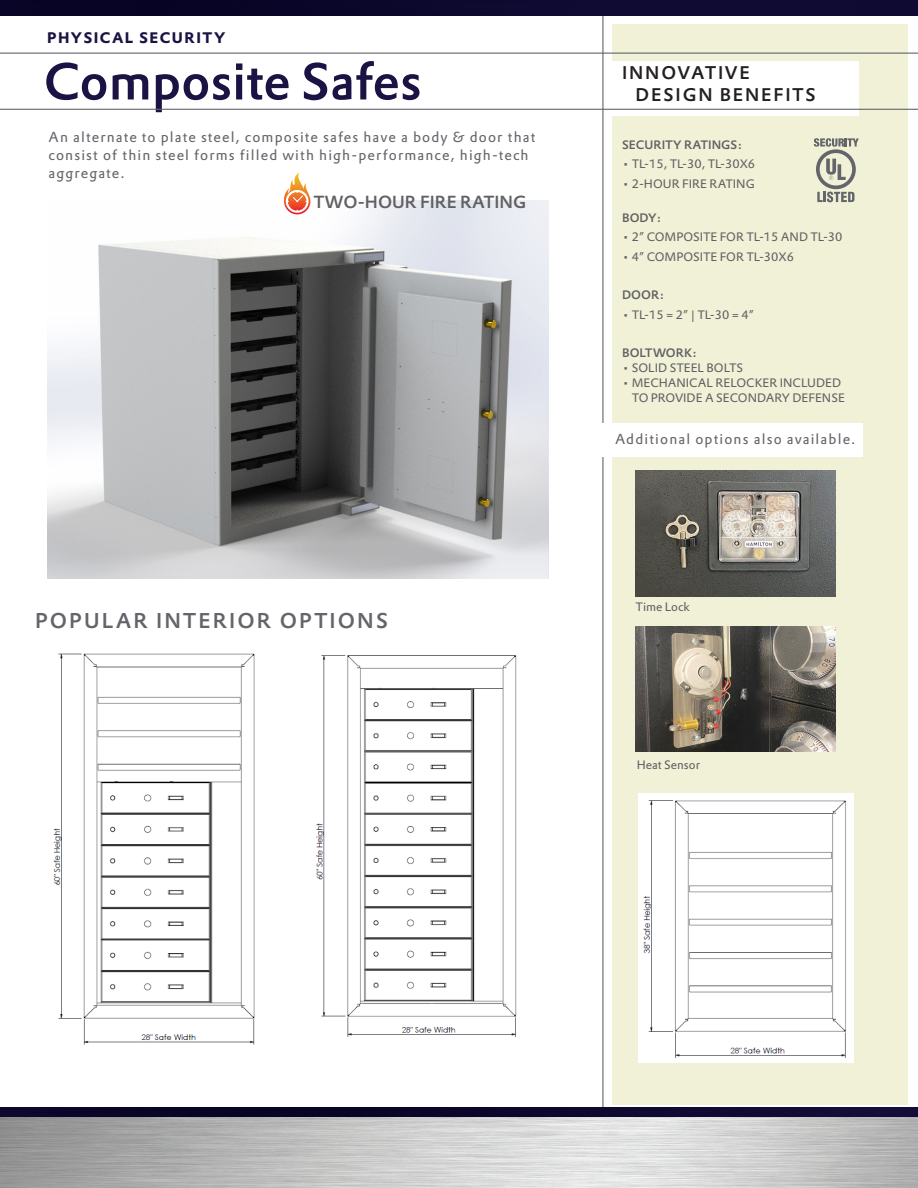
<style>
.page{position:relative;width:918px;height:1188px;background:#fff}
.page>*{position:absolute;margin:0;border:0;box-sizing:border-box;transform-origin:0 0}
.t1{font:51px "DTL Prokyon T Medium";color:#1b1344}
.t2{font:21px "DTL Prokyon ST Medium";letter-spacing:.1em;color:#63656a}
.Sidebar_Bullet_Text{font:18px/22.5px "DTL Prokyon T Medium";letter-spacing:.1em;color:#231f20}
.t3{font:17.1px "DTL Prokyon ST Medium";color:#616164}
.t4{font:700 15px "DTL Prokyon T Caps";letter-spacing:.1em;color:#1b1344}
.t5{font:14.25px/18px "DTL Prokyon T";letter-spacing:.08em;color:#63656a}
.t6{font:12px/15px "DTL Prokyon T";color:#616164}
.t7{font:12px "DTL Prokyon ST Medium";color:#616164}
</style>
<div class="page">
<div style="left:612px;top:24px;width:296px;height:1081px;background:#f1f1d7"></div>
<div style="left:581px;top:61px;width:278px;height:55px;background:#fff"></div>
<hr style="left:602px;top:0;width:2px;height:1111px;background:#62656a">
<hr style="left:0;top:53px;width:918px;height:1px;background:#62656a">
<img style="left:0;top:0;width:918px;height:16px">
<svg style="left:814px;top:138px;width:45px;height:64px"></svg>
<hr style="left:0;top:109px;width:918px;height:1px;background:#62656a">
<div style="left:581px;top:423px;width:281px;height:34px;background:#fff"></div>
<img style="left:636px;top:626px;width:200px;height:126px">
<img style="left:636px;top:470px;width:200px;height:126px">
<img style="left:47px;top:200px;width:502px;height:378px">
<svg style="left:283px;top:172px;width:29px;height:43px"></svg>
<img style="left:53px;top:653px;width:202px;height:392px">
<img style="left:316px;top:655px;width:201px;height:382px">
<img style="left:0;top:1107px;width:918px;height:11px">
<img style="left:638px;top:793px;width:215px;height:269px">
<p class="t4" style="left:47px;top:28px;width:180px">PHYSICAL SECURITY</p>
<p class="t1" style="left:43px;top:48px;width:380px">Composite Safes</p>
<p class="t5" style="left:49px;top:128px;width:488px">An alternate to plate steel, composite safes have a body &amp; door that consist of thin steel forms filled with high-performance, high-tech aggregate.</p>
<p class="t3" style="left:313px;top:190px;width:214px">TWO-HOUR FIRE RATING</p>
<p class="t2" style="left:35px;top:607px;width:354px">POPULAR INTERIOR OPTIONS</p>
<p class="Sidebar_Bullet_Text" style="left:636px;top:61px;width:182px;text-indent:-14px">INNOVATIVE<br>DESIGN BENEFITS</p>
<p class="t7" style="left:622px;top:137px;width:122px">SECURITY RATINGS:</p>
<p class="t6" style="left:622px;top:157px;width:135px">• TL-15, TL-30, TL-30X6</p>
<p class="t6" style="left:622px;top:176px;width:134px">• 2-HOUR FIRE RATING</p>
<p class="t7" style="left:622px;top:210px;width:41px">BODY:</p>
<p class="t6" style="left:622px;top:229px;width:222px">• 2” COMPOSITE FOR TL-15 AND TL-30</p>
<p class="t6" style="left:622px;top:249px;width:173px">• 4” COMPOSITE FOR TL-30X6</p>
<p class="t7" style="left:622px;top:287px;width:44px">DOOR:</p>
<p class="t6" style="left:622px;top:307px;width:133px">• TL-15 = 2” | TL-30 = 4”</p>
<p class="t7" style="left:622px;top:345px;width:76px">BOLTWORK:</p>
<p class="t6" style="left:622px;top:360px;width:123px">• SOLID STEEL BOLTS</p>
<p class="t6" style="left:632px;top:375px;width:215px;text-indent:-10px">• MECHANICAL RELOCKER INCLUDED<br>TO PROVIDE A SECONDARY DEFENSE</p>
<p class="t5" style="left:615px;top:429px;width:242px">Additional options also available.</p>
<p class="t6" style="left:636px;top:599px;width:56px">Time Lock</p>
<p class="t6" style="left:637px;top:757px;width:65px">Heat Sensor</p>
</div>
